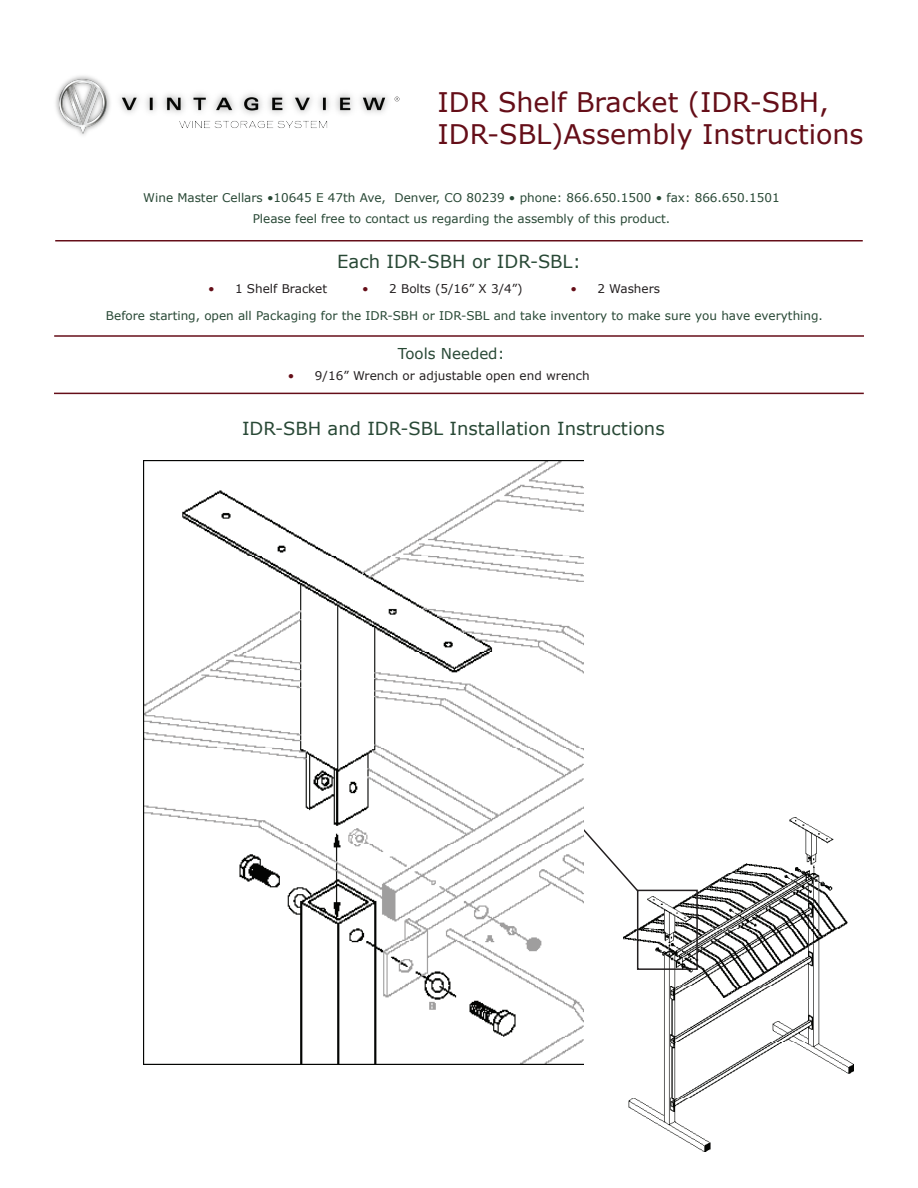
<style>
.page{position:relative;width:918px;height:1188px;background:#fff}
.page>*{position:absolute;margin:0;border:0;box-sizing:border-box;transform-origin:0 0}
.t1{font:27px/32.4px "Verdana";color:#650e18}
.t2{font:18px "Verdana";color:#284835}
.t3{font:15px "Verdana";color:#284835}
.t4{font:12px/21px "Verdana";color:#284835;text-align:center}
.t5{font:12px "Verdana";color:#231f20}
.s1{color:#650e18}
</style>
<div class="page">
<hr style="left:54px;top:335px;width:810px;height:2px;background:#650e18">
<hr style="left:55px;top:240px;width:808px;height:2px;background:#650e18">
<img style="left:55px;top:76px;width:345px;height:59px">
<hr style="left:54px;top:393px;width:810px;height:1px;background:#650e18">
<img style="left:623px;top:817px;width:231px;height:334px">
<div style="left:637px;top:890px;width:61px;height:80px;border:2px solid #231f20"></div>
<svg style="left:584px;top:826px;width:56px;height:67px"></svg>
<img style="left:143px;top:460px;width:441px;height:604px">
<h1 class="t1" style="left:438px;top:85px;width:428px">IDR Shelf Bracket (IDR-SBH,<br>IDR-SBL)Assembly Instructions</h1>
<p class="t4" style="left:143px;top:187px;width:638px">Wine Master Cellars •10645 E 47th Ave, Denver, CO 80239 • phone: 866.650.1500 • fax: 866.650.1501<br>Please feel free to contact us regarding the assembly of this product.</p>
<h2 class="t2" style="left:337px;top:249px;width:245px">Each IDR-SBH or IDR-SBL:</h2>
<p class="t5" style="left:208px;top:280px;width:120px"><span class="s1">•</span> 1 Shelf Bracket</p>
<p class="t5" style="left:570px;top:280px;width:91px"><span class="s1">•</span> 2 Washers</p>
<p class="t5" style="left:362px;top:280px;width:162px"><span class="s1">•</span> 2 Bolts (5/16” X 3/4”)</p>
<p class="t4" style="left:106px;top:305px;width:719px">Before starting, open all Packaging for the IDR-SBH or IDR-SBL and take inventory to make sure you have everything.</p>
<p class="t3" style="left:398px;top:343px;width:108px">Tools Needed:</p>
<p class="t5" style="left:288px;top:367px;width:303px"><span class="s1">•</span> 9/16” Wrench or adjustable open end wrench</p>
<h2 class="t2" style="left:242px;top:416px;width:424px">IDR-SBH and IDR-SBL Installation Instructions</h2>
</div>
